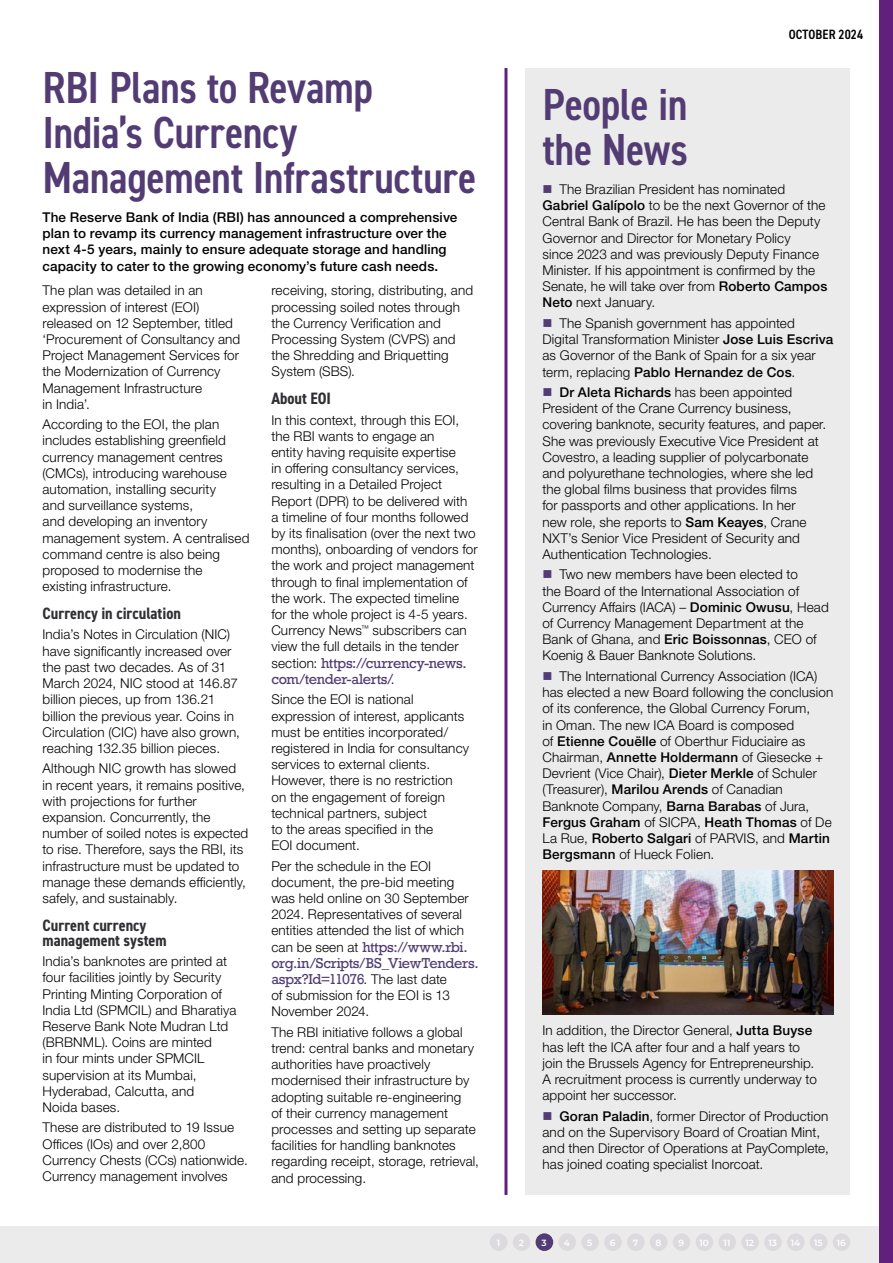
<style>
.page{position:relative;width:893px;height:1263px;background:#fff}
.page>*{position:absolute;margin:0;border:0;box-sizing:border-box;transform-origin:0 0}
.t1{font:600 condensed 45px/45px "DIN2014";letter-spacing:-.01em;color:#523c73}
.t2{font:700 condensed 16.5px/15px "DIN2014";color:#303034}
.t3{font:300 13.5px/16.2px "Helvetica Neue LTW1 G";letter-spacing:.01em;color:#000}
.t4{font:500 13.5px/16.2px "Helvetica Neue LTW1 G";letter-spacing:.01em;color:#000}
.t5{font:13.5px/16.2px "Rockwell";letter-spacing:-.025em;color:#523c73}
.t6{font:600 condensed 13.5px "DIN2014";letter-spacing:.005em;color:#000}
.t7{font:600 9px "Montserrat";color:#fff}
.s1{font-family:"Helvetica Neue LTW1 G";font-weight:300;color:#000}
.s2{font-weight:500}
</style>
<div class="page">
<div style="left:0;top:1226px;width:893px;height:37px;background:#ebebeb"></div>
<div style="left:490px;top:1233px;width:17px;height:18px;background:#dcd9df;border-radius:50%"></div>
<div style="left:513px;top:1233px;width:17px;height:18px;background:#dcd9df;border-radius:50%"></div>
<div style="left:558px;top:1233px;width:18px;height:18px;background:#dcd9df;border-radius:50%"></div>
<div style="left:581px;top:1233px;width:18px;height:18px;background:#dcd9df;border-radius:50%"></div>
<div style="left:604px;top:1233px;width:18px;height:18px;background:#dcd9df;border-radius:50%"></div>
<div style="left:627px;top:1233px;width:18px;height:18px;background:#dcd9df;border-radius:50%"></div>
<div style="left:650px;top:1233px;width:17px;height:18px;background:#dcd9df;border-radius:50%"></div>
<div style="left:673px;top:1233px;width:17px;height:18px;background:#dcd9df;border-radius:50%"></div>
<div style="left:696px;top:1233px;width:17px;height:18px;background:#dcd9df;border-radius:50%"></div>
<div style="left:718px;top:1233px;width:18px;height:18px;background:#dcd9df;border-radius:50%"></div>
<div style="left:741px;top:1233px;width:18px;height:18px;background:#dcd9df;border-radius:50%"></div>
<div style="left:764px;top:1233px;width:18px;height:18px;background:#dcd9df;border-radius:50%"></div>
<div style="left:787px;top:1233px;width:18px;height:18px;background:#dcd9df;border-radius:50%"></div>
<div style="left:810px;top:1233px;width:17px;height:18px;background:#dcd9df;border-radius:50%"></div>
<div style="left:833px;top:1233px;width:17px;height:18px;background:#dcd9df;border-radius:50%"></div>
<div style="left:536px;top:1233px;width:17px;height:18px;background:#523c73;border-radius:50%"></div>
<hr style="left:504px;top:68px;width:3px;height:1127px;background:#62207d">
<div style="left:525px;top:68px;width:325px;height:1127px;background:#ebebeb"></div>
<img style="left:542px;top:870px;width:291px;height:145px">
<div style="left:880px;top:0;width:13px;height:1263px;background:#62207d"></div>
<h1 class="t1" style="left:43px;top:64px;width:435px">RBI Plans to Revamp<br>India’s Currency<br>Management Infrastructure</h1>
<p class="t4" style="left:43px;top:209px;width:416px">The Reserve Bank of India (RBI) has announced a comprehensive plan to revamp its currency management infrastructure over the next 4-5 years, mainly to ensure adequate storage and handling capacity to cater to the growing economy’s future cash needs.</p>
<p class="t3" style="left:43px;top:282px;width:199px">The plan was detailed in an expression of interest (EOI) released on 12 September, titled ‘Procurement of Consultancy and<br>Project Management Services for the Modernization of Currency<br>Management Infrastructure<br>in India’.</p>
<p class="t3" style="left:43px;top:416px;width:208px">According to the EOI, the plan includes establishing greenfield currency management centres (CMCs), introducing warehouse automation, installing security<br>and surveillance systems,<br>and developing an inventory management system. A centralised command centre is also being proposed to modernise the existing infrastructure.</p>
<p class="t2" style="left:43px;top:606px;width:140px">Currency in circulation</p>
<p class="t3" style="left:43px;top:626px;width:199px">India’s Notes in Circulation (NIC) have significantly increased over the past two decades. As of 31<br>March 2024, NIC stood at 146.87 billion pieces, up from 136.21 billion the previous year. Coins in Circulation (CIC) have also grown, reaching 132.35 billion pieces.</p>
<p class="t3" style="left:43px;top:760px;width:207px">Although NIC growth has slowed in recent years, it remains positive, with projections for further expansion. Concurrently, the number of soiled notes is expected to rise. Therefore, says the RBI, its infrastructure must be updated to manage these demands efficiently, safely, and sustainably.</p>
<p class="t2" style="left:43px;top:917px;width:126px">Current currency management system</p>
<p class="t3" style="left:43px;top:953px;width:195px">India’s banknotes are printed at four facilities jointly by Security<br>Printing Minting Corporation of<br>India Ltd (SPMCIL) and Bharatiya<br>Reserve Bank Note Mudran Ltd (BRBNML). Coins are minted<br>in four mints under SPMCIL supervision at its Mumbai,<br>Hyderabad, Calcutta, and<br>Noida bases.</p>
<p class="t3" style="left:43px;top:1119px;width:207px">These are distributed to 19 Issue<br>Offices (IOs) and over 2,800<br>Currency Chests (CCs) nationwide.<br>Currency management involves</p>
<p class="t3" style="left:271px;top:282px;width:203px">receiving, storing, distributing, and processing soiled notes through the Currency Verification and<br>Processing System (CVPS) and the Shredding and Briquetting<br>System (SBS).</p>
<p class="t2" style="left:271px;top:391px;width:61px">About EOI</p>
<p class="t3" style="left:271px;top:412px;width:208px">In this context, through this EOI, the RBI wants to engage an<br>entity having requisite expertise<br>in offering consultancy services, resulting in a Detailed Project Report (DPR) to be delivered with a timeline of four months followed by its finalisation (over the next two months), onboarding of vendors for the work and project management through to final implementation of the work. The expected timeline<br>for the whole project is 4-5 years.<br>Currency News<sup>™</sup> subscribers can view the full details in the tender</p>
<p class="t5" style="left:271px;top:655px;width:197px"><span class="s1">section:</span> https://currency-news. com/tender-alerts/<span class="s1">.</span></p>
<p class="t3" style="left:271px;top:691px;width:199px">Since the EOI is national expression of interest, applicants must be entities incorporated/ registered in India for consultancy services to external clients.<br>However, there is no restriction on the engagement of foreign technical partners, subject<br>to the areas specified in the<br>EOI document.</p>
<p class="t3" style="left:271px;top:858px;width:199px">Per the schedule in the EOI document, the pre-bid meeting was held online on 30 September<br>2024. Representatives of several entities attended the list of which</p>
<p class="t5" style="left:271px;top:939px;width:209px"><span class="s1">can be seen at</span> https://www.rbi. org.in/Scripts/BS_ViewTenders. aspx?Id=11076<span class="s1">. The last date</span></p>
<p class="t3" style="left:271px;top:987px;width:180px">of submission for the EOI is 13<br>November 2024.</p>
<p class="t3" style="left:271px;top:1024px;width:209px">The RBI initiative follows a global trend: central banks and monetary authorities have proactively modernised their infrastructure by adopting suitable re-engineering<br>of their currency management processes and setting up separate facilities for handling banknotes regarding receipt, storage, retrieval, and processing.</p>
<p class="t6" style="left:789px;top:25px;width:76px">OCTOBER 2024</p>
<h1 class="t1" style="left:542px;top:81px;width:147px">People in the News</h1>
<p class="t3" style="left:542px;top:181px;width:286px;text-indent:17px">The Brazilian President has nominated <span class="s2">Gabriel Galípolo</span> to be the next Governor of the Central Bank of Brazil. He has been the Deputy Governor and Director for Monetary Policy<br>since 2023 and was previously Deputy Finance Minister. If his appointment is confirmed by the Senate, he will take over from <span class="s2">Roberto Campos Neto</span> next January.</p>
<p class="t3" style="left:542px;top:315px;width:292px;text-indent:17px">The Spanish government has appointed Digital Transformation Minister <span class="s2">Jose Luis Escriva </span>as Governor of the Bank of Spain for a six year term, replacing <span class="s2">Pablo Hernandez de Cos</span>.</p>
<p class="t3" style="left:542px;top:384px;width:285px;text-indent:17px"><span class="s2">Dr Aleta Richards</span> has been appointed President of the Crane Currency business, covering banknote, security features, and paper.<br>She was previously Executive Vice President at Covestro, a leading supplier of polycarbonate and polyurethane technologies, where she led the global films business that provides films<br>for passports and other applications. In her<br>new role, she reports to <span class="s2">Sam Keayes</span>, Crane NXT’s Senior Vice President of Security and Authentication Technologies.</p>
<p class="t3" style="left:542px;top:566px;width:288px;text-indent:17px">Two new members have been elected to<br>the Board of the International Association of Currency Affairs (IACA) – <span class="s2">Dominic Owusu</span>, Head of Currency Management Department at the Bank of Ghana, and <span class="s2">Eric Boissonnas</span>, CEO of Koenig &amp; Bauer Banknote Solutions.</p>
<p class="t3" style="left:542px;top:668px;width:292px;text-indent:17px">The International Currency Association (ICA) has elected a new Board following the conclusion of its conference, the Global Currency Forum,<br>in Oman. The new ICA Board is composed<br>of <span class="s2">Etienne Couëlle</span> of Oberthur Fiduciaire as Chairman, <span class="s2">Annette Holdermann</span> of Giesecke + Devrient (Vice Chair), <span class="s2">Dieter Merkle</span> of Schuler (Treasurer), <span class="s2">Marilou Arends</span> of Canadian Banknote Company, <span class="s2">Barna Barabas</span> of Jura, <span class="s2">Fergus Graham</span> of SICPA, <span class="s2">Heath Thomas</span> of De La Rue, <span class="s2">Roberto Salgari</span> of PARVIS, and <span class="s2">Martin Bergsmann</span> of Hueck Folien.</p>
<p class="t3" style="left:542px;top:1022px;width:276px">In addition, the Director General, <span class="s2">Jutta Buyse </span>has left the ICA after four and a half years to join the Brussels Agency for Entrepreneurship.<br>A recruitment process is currently underway to appoint her successor.</p>
<p class="t3" style="left:542px;top:1108px;width:288px;text-indent:17px"><span class="s2">Goran Paladin</span>, former Director of Production and on the Supervisory Board of Croatian Mint, and then Director of Operations at PayComplete, has joined coating specialist Inorcoat.</p>
<p class="t7" style="left:497px;top:1236px;width:5px">1</p>
<p class="t7" style="left:519px;top:1236px;width:7px">2</p>
<p class="t7" style="left:541px;top:1236px;width:7px">3</p>
<p class="t7" style="left:564px;top:1236px;width:8px">4</p>
<p class="t7" style="left:587px;top:1236px;width:7px">5</p>
<p class="t7" style="left:610px;top:1236px;width:7px">6</p>
<p class="t7" style="left:633px;top:1236px;width:7px">7</p>
<p class="t7" style="left:655px;top:1236px;width:7px">8</p>
<p class="t7" style="left:678px;top:1236px;width:7px">9</p>
<p class="t7" style="left:699px;top:1236px;width:11px">10</p>
<p class="t7" style="left:724px;top:1236px;width:8px">11</p>
<p class="t7" style="left:745px;top:1236px;width:10px">12</p>
<p class="t7" style="left:768px;top:1236px;width:10px">13</p>
<p class="t7" style="left:791px;top:1236px;width:11px">14</p>
<p class="t7" style="left:814px;top:1236px;width:10px">15</p>
<p class="t7" style="left:837px;top:1236px;width:11px">16</p>
</div>
